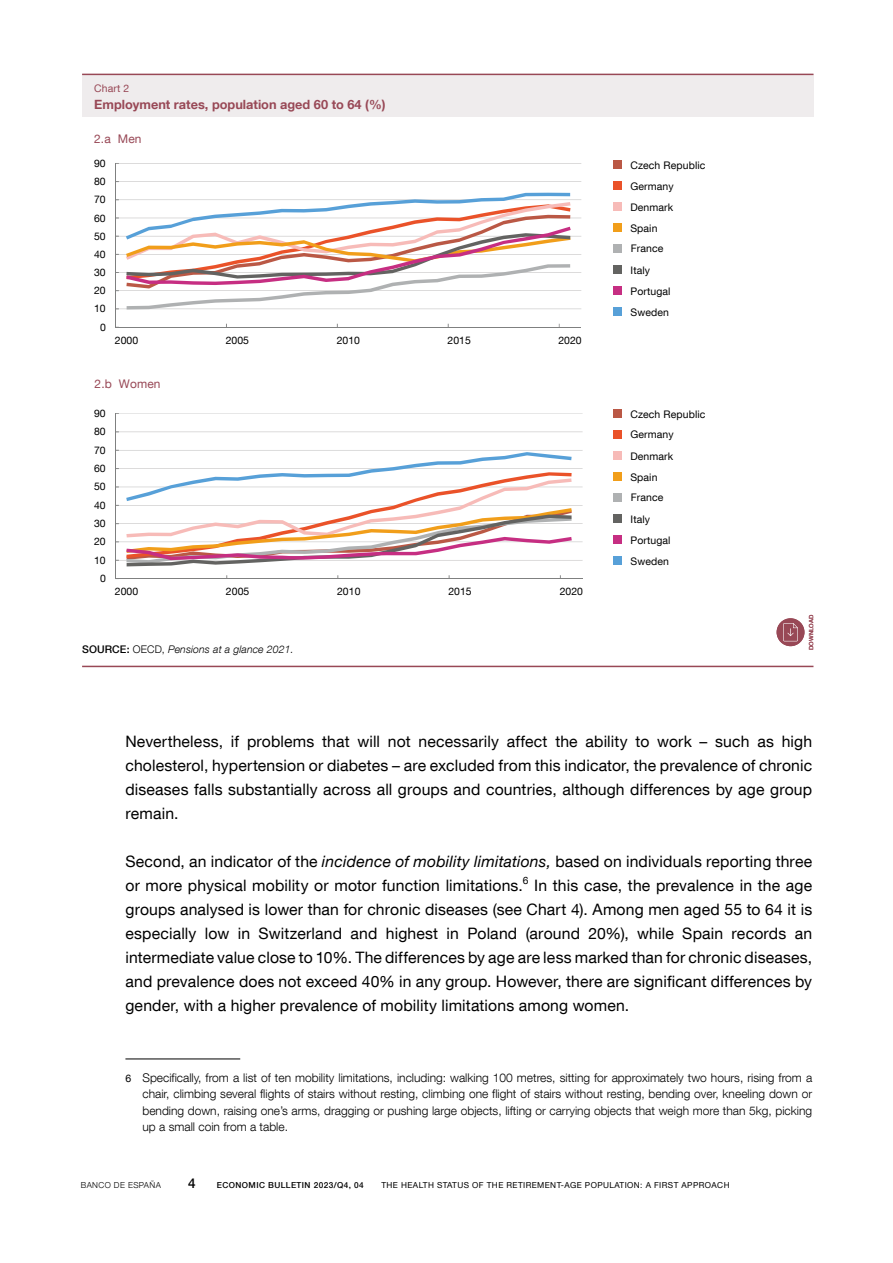
<style>
.page{position:relative;width:893px;height:1263px;background:#fff}
.page>*{position:absolute;margin:0;border:0;box-sizing:border-box;transform-origin:0 0}
.Texto_artículo{font:15.75px/24px "Bd E Neue Helvetica";letter-spacing:.01em;color:#000;text-align:justify}
.t1{font:500 13.5px "Bd E Neue Helvetica";color:#000}
.t2{font:700 12.75px "Bd E Neue Helvetica";color:#984856}
.Citas_1_texto{font:300 12px/16.5px "Bd E Neue Helvetica";color:#000;text-align:justify}
.t3{font:12px "Bd E Neue Helvetica";letter-spacing:.01em;color:#984856}
.t4{font:10.5px "Bd E Neue Helvetica";letter-spacing:.01em;color:#000}
.t5{font:italic 300 10.5px "Bd E Neue Helvetica";letter-spacing:.01em;color:#000}
.t6{font:10.5px "Bd E Neue Helvetica";letter-spacing:.01em;color:#984856}
.t7{font:8.25px "Bd E Neue Helvetica";letter-spacing:.05em;color:#000}
.t8{font:500 8.25px "Bd E Neue Helvetica";letter-spacing:.05em;color:#000}
.t9{font:300 8.25px "Bd E Neue Helvetica";letter-spacing:.05em;color:#000}
.t10{font:500 6px "Bd E Neue Helvetica";color:#984856}
.s1{font-weight:500;font-style:normal}
.s2{font-style:normal}
.s3{font-style:italic}
.s4{font-weight:400;font-size:10.5px}
</style>
<div class="page">
<hr style="left:125px;top:1058px;width:115px;height:1px;background:#000">
<hr style="left:82px;top:666px;width:731px;height:1px;background:#984856">
<hr style="left:115px;top:309px;width:466px;height:1px;background:#bfbebe">
<hr style="left:115px;top:290px;width:466px;height:1px;background:#bfbebe">
<hr style="left:115px;top:272px;width:466px;height:1px;background:#bfbebe">
<hr style="left:115px;top:254px;width:466px;height:1px;background:#bfbebe">
<hr style="left:115px;top:236px;width:466px;height:1px;background:#bfbebe">
<hr style="left:115px;top:218px;width:466px;height:1px;background:#bfbebe">
<hr style="left:115px;top:200px;width:466px;height:1px;background:#bfbebe">
<hr style="left:115px;top:181px;width:466px;height:1px;background:#bfbebe">
<hr style="left:115px;top:163px;width:466px;height:1px;background:#bfbebe">
<hr style="left:115px;top:163px;width:1px;height:164px;background:#7f8080">
<hr style="left:115px;top:327px;width:466px;height:1px;background:#7f8080">
<svg style="left:126px;top:193px;width:445px;height:116px"></svg>
<hr style="left:115px;top:560px;width:468px;height:1px;background:#bfbebe">
<hr style="left:115px;top:542px;width:468px;height:1px;background:#bfbebe">
<hr style="left:115px;top:523px;width:468px;height:1px;background:#bfbebe">
<hr style="left:115px;top:505px;width:468px;height:1px;background:#bfbebe">
<hr style="left:115px;top:487px;width:468px;height:1px;background:#bfbebe">
<hr style="left:115px;top:468px;width:468px;height:1px;background:#bfbebe">
<hr style="left:115px;top:450px;width:468px;height:1px;background:#bfbebe">
<hr style="left:115px;top:432px;width:468px;height:1px;background:#bfbebe">
<hr style="left:115px;top:413px;width:468px;height:1px;background:#bfbebe">
<hr style="left:115px;top:414px;width:1px;height:165px;background:#7f8080">
<hr style="left:115px;top:578px;width:468px;height:1px;background:#7f8080">
<svg style="left:126px;top:452px;width:446px;height:114px"></svg>
<div style="left:614px;top:308px;width:8px;height:8px;background:#57a0d8"></div>
<div style="left:614px;top:287px;width:8px;height:8px;background:#c62e82"></div>
<div style="left:614px;top:266px;width:8px;height:8px;background:#636361"></div>
<div style="left:614px;top:245px;width:8px;height:8px;background:#afb1b2"></div>
<div style="left:614px;top:224px;width:8px;height:8px;background:#f19e1a"></div>
<div style="left:614px;top:203px;width:8px;height:8px;background:#f7bbb8"></div>
<div style="left:614px;top:182px;width:8px;height:8px;background:#ea5229"></div>
<div style="left:614px;top:161px;width:8px;height:8px;background:#ba5845"></div>
<div style="left:614px;top:556px;width:8px;height:9px;background:#57a0d8"></div>
<div style="left:614px;top:535px;width:8px;height:9px;background:#c62e82"></div>
<div style="left:614px;top:514px;width:8px;height:9px;background:#636361"></div>
<div style="left:614px;top:493px;width:8px;height:9px;background:#afb1b2"></div>
<div style="left:614px;top:472px;width:8px;height:9px;background:#f19e1a"></div>
<div style="left:614px;top:451px;width:8px;height:9px;background:#f7bbb8"></div>
<div style="left:614px;top:430px;width:8px;height:9px;background:#ea5229"></div>
<div style="left:614px;top:409px;width:8px;height:9px;background:#ba5845"></div>
<div style="left:82px;top:74px;width:731px;height:43px;background:#efeced"></div>
<hr style="left:82px;top:74px;width:731px;height:1px;background:#984856">
<div style="left:777px;top:618px;width:27px;height:28px;background:#984856;border-radius:50%"></div>
<svg style="left:783px;top:623px;width:15px;height:18px"></svg>
<p class="t6" style="left:94px;top:81px;width:37px">Chart 2</p>
<p class="t2" style="left:94px;top:97px;width:293px">Employment rates, population aged 60 to 64 (%)</p>
<p class="t3" style="left:94px;top:131px;width:49px">2.a Men</p>
<p class="t4" style="left:94px;top:157px;width:13px">90</p>
<p class="t4" style="left:94px;top:175px;width:13px">80</p>
<p class="t4" style="left:94px;top:193px;width:13px">70</p>
<p class="t4" style="left:94px;top:211px;width:13px">60</p>
<p class="t4" style="left:94px;top:229px;width:13px">50</p>
<p class="t4" style="left:94px;top:248px;width:13px">40</p>
<p class="t4" style="left:94px;top:266px;width:13px">30</p>
<p class="t4" style="left:94px;top:284px;width:13px">20</p>
<p class="t4" style="left:94px;top:302px;width:13px">10</p>
<p class="t4" style="left:100px;top:320px;width:7px">0</p>
<p class="t4" style="left:115px;top:333px;width:25px">2000</p>
<p class="t4" style="left:226px;top:333px;width:25px">2005</p>
<p class="t4" style="left:337px;top:333px;width:25px">2010</p>
<p class="t4" style="left:448px;top:333px;width:25px">2015</p>
<p class="t4" style="left:558px;top:333px;width:25px">2020</p>
<p class="t3" style="left:95px;top:376px;width:67px">2.b Women</p>
<p class="t4" style="left:94px;top:407px;width:13px">90</p>
<p class="t4" style="left:94px;top:425px;width:13px">80</p>
<p class="t4" style="left:94px;top:443px;width:13px">70</p>
<p class="t4" style="left:94px;top:462px;width:13px">60</p>
<p class="t4" style="left:94px;top:480px;width:13px">50</p>
<p class="t4" style="left:94px;top:498px;width:13px">40</p>
<p class="t4" style="left:94px;top:517px;width:13px">30</p>
<p class="t4" style="left:94px;top:535px;width:13px">20</p>
<p class="t4" style="left:94px;top:553px;width:13px">10</p>
<p class="t4" style="left:100px;top:572px;width:7px">0</p>
<p class="t4" style="left:115px;top:585px;width:25px">2000</p>
<p class="t4" style="left:226px;top:585px;width:25px">2005</p>
<p class="t4" style="left:337px;top:585px;width:25px">2010</p>
<p class="t4" style="left:448px;top:585px;width:25px">2015</p>
<p class="t4" style="left:560px;top:585px;width:25px">2020</p>
<p class="t5" style="left:82px;top:643px;width:213px"><span class="s1">SOURCE:</span> <span class="s2">OECD,</span> Pensions at a glance 2021.</p>
<p class="t4" style="left:630px;top:158px;width:77px">Czech Republic</p>
<p class="t4" style="left:630px;top:179px;width:45px">Germany</p>
<p class="t4" style="left:630px;top:201px;width:44px">Denmark</p>
<p class="t4" style="left:630px;top:221px;width:29px">Spain</p>
<p class="t4" style="left:631px;top:242px;width:34px">France</p>
<p class="t4" style="left:631px;top:263px;width:21px">Italy</p>
<p class="t4" style="left:631px;top:284px;width:41px">Portugal</p>
<p class="t4" style="left:631px;top:305px;width:40px">Sweden</p>
<p class="t4" style="left:630px;top:407px;width:77px">Czech Republic</p>
<p class="t4" style="left:630px;top:428px;width:45px">Germany</p>
<p class="t4" style="left:630px;top:449px;width:44px">Denmark</p>
<p class="t4" style="left:630px;top:470px;width:29px">Spain</p>
<p class="t4" style="left:631px;top:491px;width:34px">France</p>
<p class="t4" style="left:631px;top:512px;width:21px">Italy</p>
<p class="t4" style="left:631px;top:533px;width:41px">Portugal</p>
<p class="t4" style="left:631px;top:554px;width:40px">Sweden</p>
<p class="t10" style="left:808px;top:650px;width:37px;rotate:-90deg">DOWNLOAD</p>
<p class="Texto_artículo" style="left:125px;top:729px;width:688px">Nevertheless, if problems that will not necessarily affect the ability to work – such as high cholesterol, hypertension or diabetes – are excluded from this indicator, the prevalence of chronic diseases falls substantially across all groups and countries, although differences by age group remain.</p>
<p class="Texto_artículo" style="left:125px;top:849px;width:688px">Second, an indicator of the <span class="s3">incidence of mobility limitations,</span> based on individuals reporting three or more physical mobility or motor function limitations.<sup>6</sup> In this case, the prevalence in the age groups analysed is lower than for chronic diseases (see Chart 4). Among men aged 55 to 64 it is especially low in Switzerland and highest in Poland (around 20%), while Spain records an intermediate value close to 10%. The differences by age are less marked than for chronic diseases, and prevalence does not exceed 40% in any group. However, there are significant differences by gender, with a higher prevalence of mobility limitations among women.</p>
<p class="Citas_1_texto" style="left:142px;top:1069px;width:671px;text-indent:-17px"><span class="s4">6</span> Specifically, from a list of ten mobility limitations, including: walking 100 metres, sitting for approximately two hours, rising from a chair, climbing several flights of stairs without resting, climbing one flight of stairs without resting, bending over, kneeling down or bending down, raising one’s arms, dragging or pushing large objects, lifting or carrying objects that weigh more than 5kg, picking up a small coin from a table.</p>
<p class="t9" style="left:81px;top:1180px;width:82px">BANCO DE ESPAÑA</p>
<p class="t1" style="left:188px;top:1175px;width:9px">4</p>
<p class="t8" style="left:217px;top:1180px;width:148px">ECONOMIC BULLETIN 2023/Q4, 04</p>
<p class="t7" style="left:381px;top:1180px;width:350px">THE HEALTH STATUS OF THE RETIREMENT-AGE POPULATION: A FIRST APPROACH</p>
</div>
